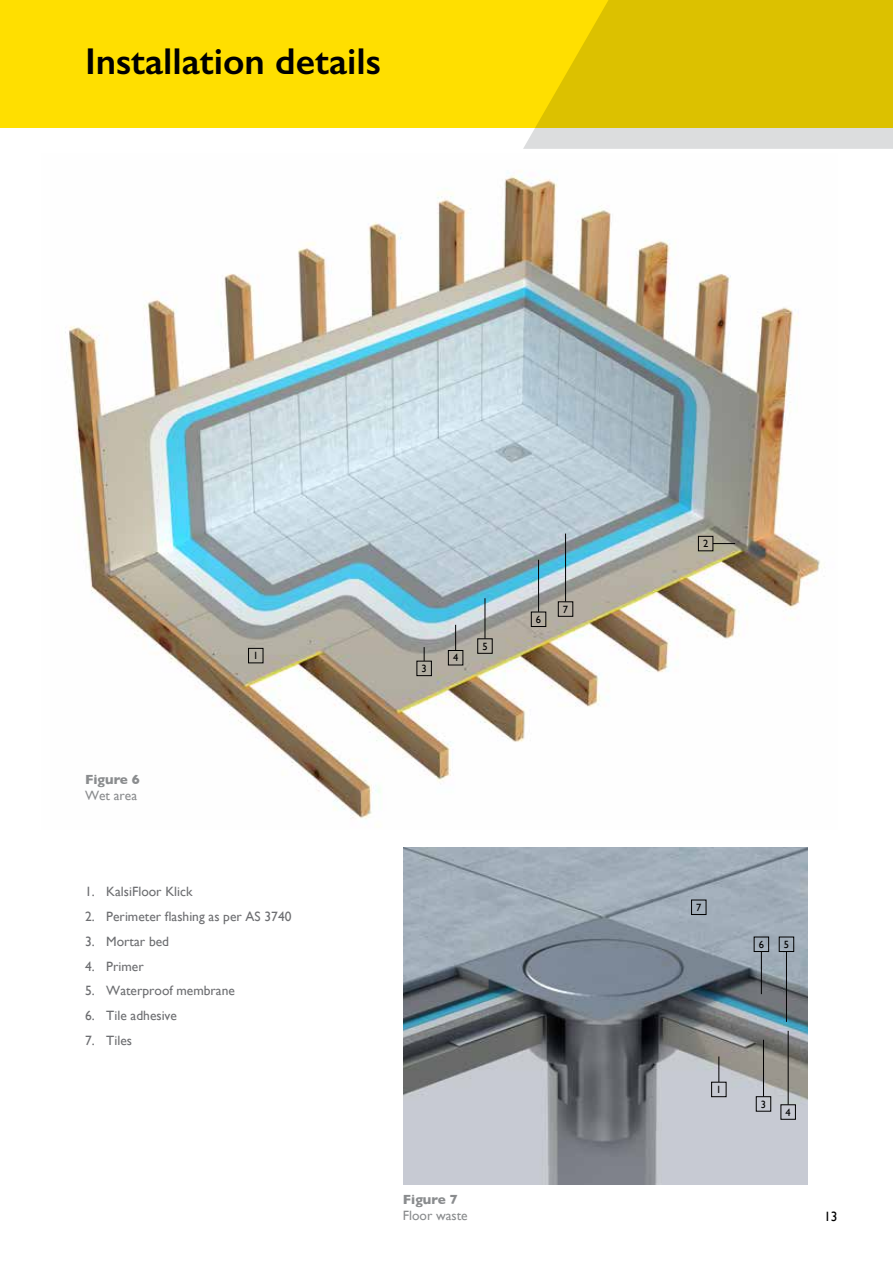
<style>
.page{position:relative;width:893px;height:1263px;background:#fff}
.page>*{position:absolute;margin:0;border:0;box-sizing:border-box;transform-origin:0 0}
.t1{font:600 37.5px "Gill Sans";color:#000}
.t2{font:13.5px "Gill Sans";color:#6d6e71}
.t3{font:13.5px "Gill Sans";color:#8a8c8e}
.t4{font:700 13.5px "Gill Sans";color:#8a8c8e}
.t5{font:13.5px "Gill Sans";color:#000}
.t6{font:10.5px "Gill Sans";color:#000}
</style>
<div class="page">
<div style="left:0;top:0;width:893px;height:128px;background:#ffdf00"></div>
<svg style="left:523px;top:0;width:370px;height:149px;background:#e0c81f"></svg>
<img style="left:65px;top:170px;width:757px;height:649px">
<img style="left:404px;top:847px;width:404px;height:337px">
<div style="left:248px;top:648px;width:15px;height:15px;border:1px solid #000"></div>
<div style="left:698px;top:536px;width:15px;height:15px;border:1px solid #000"></div>
<div style="left:448px;top:650px;width:15px;height:15px;border:1px solid #000"></div>
<div style="left:711px;top:1082px;width:15px;height:15px;border:1px solid #000"></div>
<div style="left:756px;top:1096px;width:15px;height:15px;border:1px solid #000"></div>
<div style="left:781px;top:1104px;width:15px;height:15px;border:1px solid #000"></div>
<div style="left:754px;top:937px;width:15px;height:15px;border:1px solid #000"></div>
<div style="left:779px;top:937px;width:15px;height:15px;border:1px solid #000"></div>
<div style="left:417px;top:661px;width:15px;height:15px;border:1px solid #000"></div>
<div style="left:531px;top:612px;width:15px;height:15px;border:1px solid #000"></div>
<div style="left:558px;top:602px;width:15px;height:14px;border:1px solid #000"></div>
<div style="left:691px;top:900px;width:15px;height:15px;border:1px solid #000"></div>
<svg style="left:713px;top:543px;width:22px;height:1px"></svg>
<svg style="left:455px;top:625px;width:1px;height:25px"></svg>
<svg style="left:719px;top:1056px;width:1px;height:26px"></svg>
<hr style="left:763px;top:1040px;width:1px;height:56px;background:#000">
<hr style="left:788px;top:1031px;width:1px;height:73px;background:#000">
<hr style="left:761px;top:952px;width:1px;height:42px;background:#000">
<hr style="left:786px;top:952px;width:1px;height:70px;background:#000">
<svg style="left:424px;top:647px;width:1px;height:14px"></svg>
<hr style="left:485px;top:598px;width:1px;height:41px;background:#000">
<hr style="left:538px;top:560px;width:1px;height:52px;background:#000">
<hr style="left:565px;top:534px;width:1px;height:68px;background:#000">
<h1 class="t1" style="left:85px;top:39px;width:297px">Installation details</h1>
<p class="t4" style="left:85px;top:769px;width:56px">Figure 6</p>
<p class="t3" style="left:85px;top:788px;width:54px">Wet area</p>
<p class="t6" style="left:253px;top:649px;width:7px">1</p>
<p class="t2" style="left:85px;top:884px;width:109px">1. KalsiFloor Klick</p>
<p class="t2" style="left:85px;top:908px;width:208px">2. Perimeter flashing as per AS 3740</p>
<p class="t2" style="left:85px;top:933px;width:86px">3. Mortar bed</p>
<p class="t2" style="left:85px;top:958px;width:60px">4. Primer</p>
<p class="t2" style="left:85px;top:983px;width:151px">5. Waterproof membrane</p>
<p class="t2" style="left:85px;top:1007px;width:93px">6. Tile adhesive</p>
<p class="t2" style="left:85px;top:1032px;width:48px">7. Tiles</p>
<p class="t6" style="left:421px;top:662px;width:7px">3</p>
<p class="t6" style="left:453px;top:652px;width:7px">4</p>
<p class="t6" style="left:482px;top:640px;width:7px">5</p>
<p class="t6" style="left:536px;top:613px;width:7px">6</p>
<p class="t6" style="left:563px;top:603px;width:7px">7</p>
<p class="t4" style="left:403px;top:1188px;width:56px">Figure 7</p>
<p class="t3" style="left:403px;top:1207px;width:66px">Floor waste</p>
<p class="t6" style="left:703px;top:537px;width:7px">2</p>
<p class="t6" style="left:696px;top:901px;width:7px">7</p>
<p class="t6" style="left:759px;top:938px;width:7px">6</p>
<p class="t6" style="left:784px;top:938px;width:7px">5</p>
<p class="t6" style="left:716px;top:1083px;width:7px">1</p>
<p class="t6" style="left:761px;top:1098px;width:7px">3</p>
<p class="t6" style="left:785px;top:1106px;width:7px">4</p>
<p class="t5" style="left:824px;top:1209px;width:15px">13</p>
</div>
